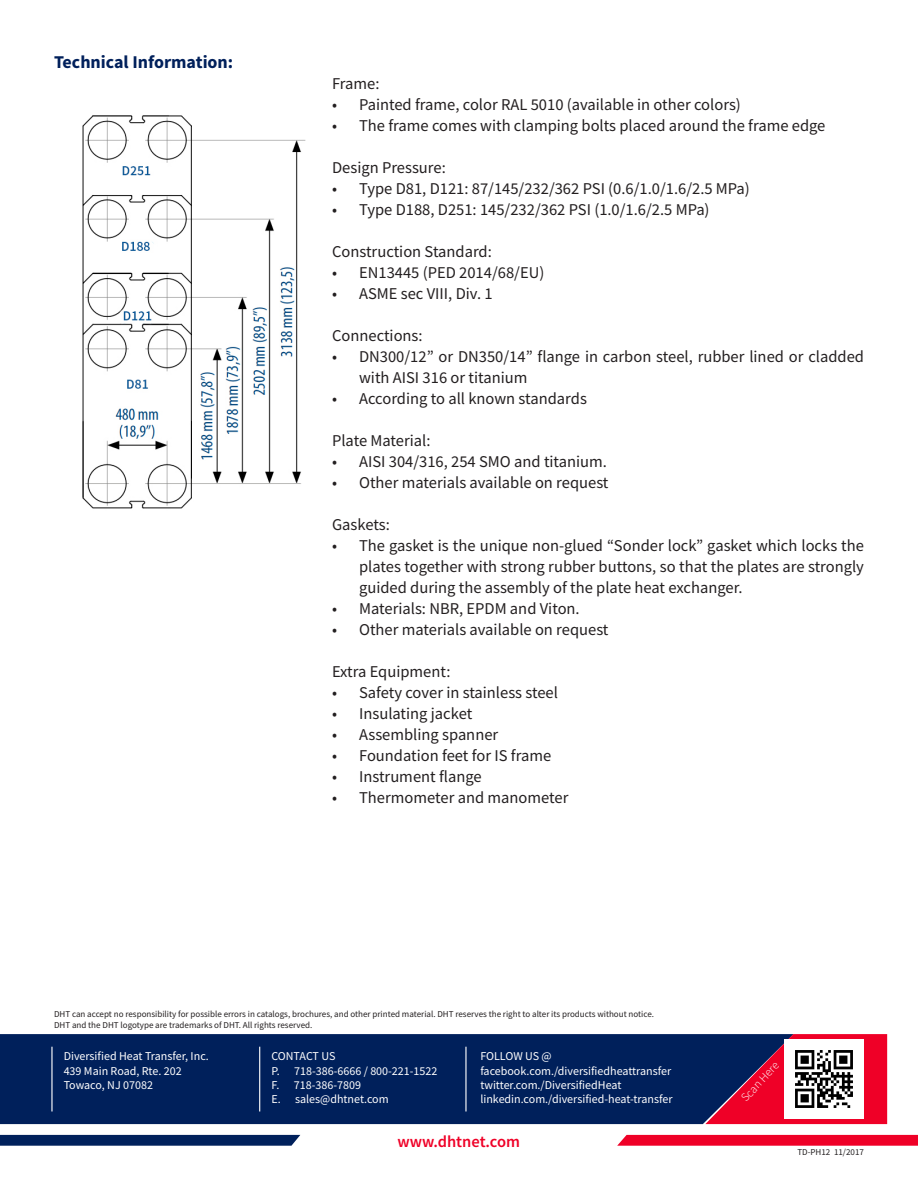
<style>
.page{position:relative;width:918px;height:1188px;background:#fff}
.page>*{position:absolute;margin:0;border:0;box-sizing:border-box;transform-origin:0 0}
.t1{font:700 18px "Source Sans Pro";color:#00205b}
.t2{font:16.5px/21px "Source Sans Pro";color:#231f20}
.t3{font:600 16.5px "Source Sans Pro";color:#ef0027}
.t4{font:12px "Source Sans Pro";color:#fff}
.t5{font:300 12px "Source Sans Pro";color:#fff}
.t6{font:9px "Source Sans Pro";color:#231f20}
</style>
<div class="page">
<div style="left:0;top:1034px;width:705px;height:90px;background:#00205b"></div>
<svg style="left:705px;top:1034px;width:182px;height:90px;background:#92113f"></svg>
<svg style="left:0;top:1135px;width:300px;height:11px;background:#0a2861"></svg>
<svg style="left:617px;top:1135px;width:301px;height:11px;background:#ef0a30"></svg>
<hr style="left:51px;top:1047px;width:2px;height:65px;background:#fff">
<hr style="left:259px;top:1047px;width:1px;height:65px;background:#fff">
<hr style="left:465px;top:1047px;width:2px;height:65px;background:#fff">
<img style="left:82px;top:115px;width:224px;height:394px">
<img style="left:785px;top:1039px;width:79px;height:80px">
<p class="t1" style="left:54px;top:49px;width:181px">Technical Information:</p>
<p class="t2" style="left:332px;top:73px;width:49px">Frame:</p>
<p class="t2" style="left:332px;top:94px;width:410px">• Painted frame, color RAL 5010 (available in other colors)</p>
<p class="t2" style="left:332px;top:115px;width:495px">• The frame comes with clamping bolts placed around the frame edge</p>
<p class="t2" style="left:332px;top:157px;width:115px">Design Pressure:</p>
<p class="t2" style="left:332px;top:178px;width:419px">• Type D81, D121: 87/145/232/362 PSI (0.6/1.0/1.6/2.5 MPa)</p>
<p class="t2" style="left:332px;top:199px;width:379px">• Type D188, D251: 145/232/362 PSI (1.0/1.6/2.5 MPa)</p>
<p class="t2" style="left:332px;top:241px;width:161px">Construction Standard:</p>
<p class="t2" style="left:332px;top:262px;width:214px">• EN13445 (PED 2014/68/EU)</p>
<p class="t2" style="left:332px;top:283px;width:162px">• ASME sec VIII, Div. 1</p>
<p class="t2" style="left:332px;top:325px;width:92px">Connections:</p>
<p class="t2" style="left:359px;top:346px;width:506px;text-indent:-27px">• DN300/12” or DN350/14” flange in carbon steel, rubber lined or cladded with AISI 316 or titanium</p>
<p class="t2" style="left:332px;top:388px;width:256px">• According to all known standards</p>
<p class="t2" style="left:332px;top:430px;width:100px">Plate Material:</p>
<p class="t2" style="left:332px;top:451px;width:276px">• AISI 304/316, 254 SMO and titanium.</p>
<p class="t2" style="left:332px;top:472px;width:278px">• Other materials available on request</p>
<p class="t2" style="left:332px;top:514px;width:59px">Gaskets:</p>
<p class="t2" style="left:359px;top:535px;width:506px;text-align:justify;text-indent:-27px">• The gasket is the unique non-glued “Sonder lock” gasket which locks the plates together with strong rubber buttons, so that the plates are strongly guided during the assembly of the plate heat exchanger.</p>
<p class="t2" style="left:332px;top:598px;width:249px">• Materials: NBR, EPDM and Viton.</p>
<p class="t2" style="left:332px;top:619px;width:278px">• Other materials available on request</p>
<p class="t2" style="left:332px;top:661px;width:120px">Extra Equipment:</p>
<p class="t2" style="left:332px;top:682px;width:227px">• Safety cover in stainless steel</p>
<p class="t2" style="left:332px;top:703px;width:142px">• Insulating jacket</p>
<p class="t2" style="left:332px;top:724px;width:168px">• Assembling spanner</p>
<p class="t2" style="left:332px;top:745px;width:221px">• Foundation feet for IS frame</p>
<p class="t2" style="left:332px;top:766px;width:151px">• Instrument flange</p>
<p class="t2" style="left:332px;top:787px;width:238px">• Thermometer and manometer</p>
<p class="t6" style="left:54px;top:1008px;width:602px">DHT can accept no responsibility for possible errors in catalogs, brochures, and other printed material. DHT reserves the right to alter its products without notice.</p>
<p class="t6" style="left:54px;top:1019px;width:260px">DHT and the DHT logotype are trademarks of DHT. All rights reserved.</p>
<p class="t4" style="left:64px;top:1049px;width:147px">Diversified Heat Transfer, Inc.</p>
<p class="t4" style="left:64px;top:1063px;width:120px">439 Main Road, Rte. 202</p>
<p class="t4" style="left:64px;top:1077px;width:91px">Towaco, NJ 07082</p>
<p class="t4" style="left:271px;top:1049px;width:66px">CONTACT US</p>
<p class="t4" style="left:271px;top:1063px;width:168px">P. 718-386-6666 / 800-221-1522</p>
<p class="t4" style="left:271px;top:1077px;width:91px">F. 718-386-7809</p>
<p class="t4" style="left:271px;top:1092px;width:119px">E. sales@dhtnet.com</p>
<p class="t4" style="left:480px;top:1049px;width:73px">FOLLOW US @</p>
<p class="t4" style="left:480px;top:1063px;width:192px">facebook.com./diversifiedheattransfer</p>
<p class="t4" style="left:480px;top:1077px;width:143px">twitter.com./DiversifiedHeat</p>
<p class="t4" style="left:480px;top:1092px;width:194px">linkedin.com./diversified-heat-transfer</p>
<p class="t3" style="left:397px;top:1131px;width:124px">www.dhtnet.com</p>
<p class="t5" style="left:738px;top:1094px;width:51px;rotate:-47deg">Scan Here</p>
<p class="t6" style="left:797px;top:1146px;width:68px">TD-PH12 11/2017</p>
</div>
